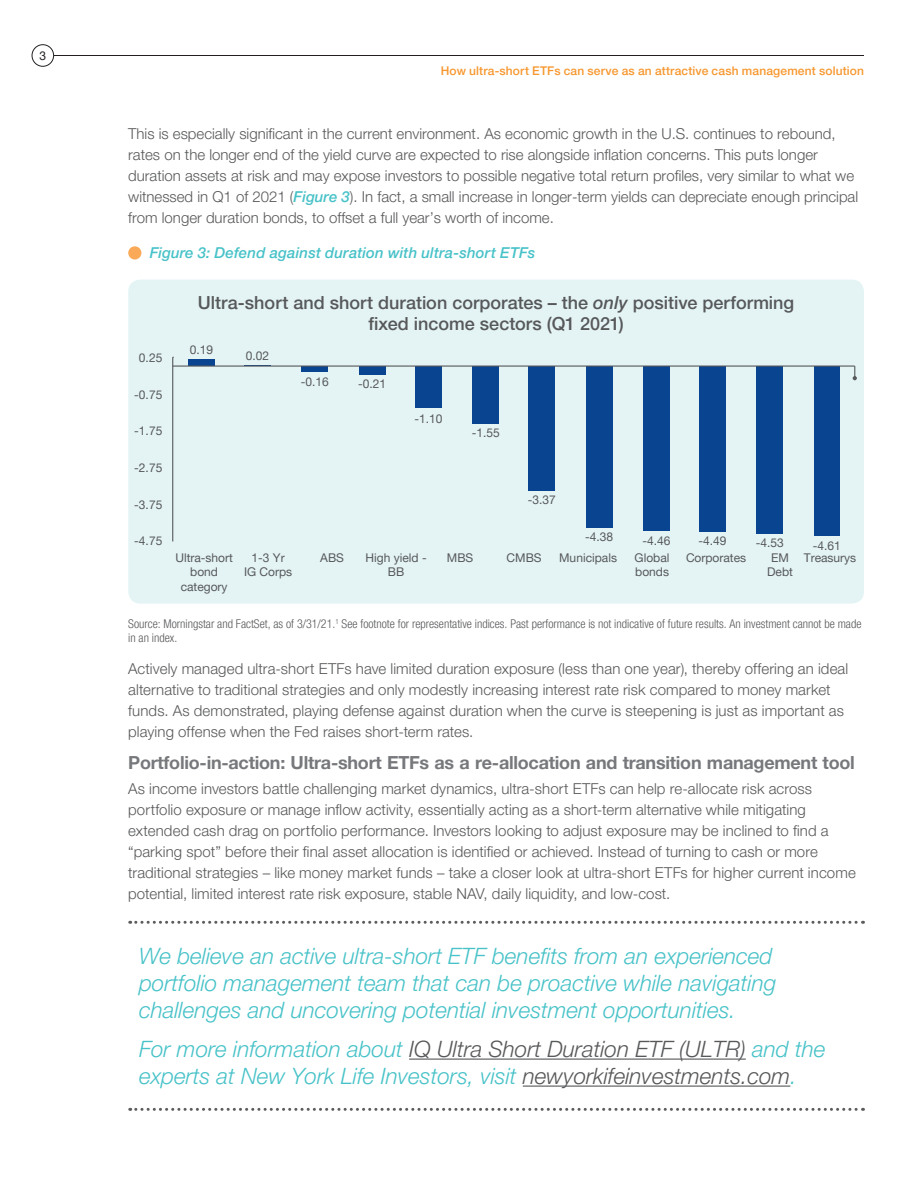
<style>
.page{position:relative;width:918px;height:1188px;background:#fff}
.page>*{position:absolute;margin:0;border:0;box-sizing:border-box;transform-origin:0 0}
.K_body_text{font:italic 300 22.5px/27px "Helvetica Neue LT Pro";color:#47c2c8}
.K_body_text-2{font:500 18px/21px "Helvetica Neue LT Pro";color:#57585a;text-align:center}
.Body_Text__11pt_13{font:700 18px "Helvetica Neue LT Pro";letter-spacing:-.015em;color:#76787b}
.K_body_text-3{font:300 15px/21px "Helvetica Neue LT Pro";letter-spacing:.005em;color:#57585a}
.K_body_text-4{font:italic 500 15px "Helvetica Neue LT Pro";letter-spacing:.01em;color:#47c2c8}
.t1{font:12px/14.4px "Helvetica Neue LT Pro";color:#57585a;text-align:center}
.K_body_text-5{font:300 condensed 12px/13.5px "Helvetica Neue LT Pro";color:#57585a}
.t2{font:500 12px "Helvetica Neue LT Pro";letter-spacing:.015em;color:#f7972e}
.t3{font:12px "Helvetica Neue LT Pro";color:#231f20}
.s1{font-weight:500;font-style:italic;color:#47c2c8}
.s2{font-style:italic}
.s3{color:#57585a}
</style>
<div class="page">
<hr style="left:54px;top:55px;width:810px;height:1px;background:#231f20">
<div style="left:32px;top:44px;width:22px;height:23px;border:1px solid #231f20;border-radius:50%"></div>
<div style="left:128px;top:280px;width:736px;height:324px;background:#e4f4f5;border-radius:12px"></div>
<div style="left:128px;top:246px;width:13px;height:14px;background:#f9a957;border-radius:50%"></div>
<div style="left:188px;top:359px;width:27px;height:7px;background:#094491"></div>
<svg style="left:244px;top:365px;width:27px;height:1px"></svg>
<div style="left:301px;top:366px;width:27px;height:6px;background:#094491"></div>
<div style="left:359px;top:366px;width:27px;height:8px;background:#094491"></div>
<div style="left:415px;top:366px;width:27px;height:41px;background:#094491"></div>
<div style="left:472px;top:366px;width:27px;height:58px;background:#094491"></div>
<div style="left:528px;top:366px;width:27px;height:125px;background:#094491"></div>
<div style="left:586px;top:366px;width:27px;height:162px;background:#094491"></div>
<div style="left:643px;top:366px;width:27px;height:165px;background:#094491"></div>
<div style="left:699px;top:366px;width:27px;height:166px;background:#094491"></div>
<div style="left:757px;top:366px;width:26px;height:168px;background:#094491"></div>
<div style="left:814px;top:366px;width:25px;height:170px;background:#094491"></div>
<svg style="left:853px;top:366px;width:4px;height:14px"></svg>
<hr style="left:172px;top:357px;width:1px;height:184px;background:#57585a">
<hr style="left:173px;top:366px;width:682px;height:1px;background:#57585a">
<hr style="left:409px;top:1059px;width:337px;height:1px;background:#57585a">
<hr style="left:523px;top:1086px;width:267px;height:1px;background:#57585a">
<svg style="left:130px;top:921px;width:733px;height:3px"></svg>
<svg style="left:130px;top:1108px;width:733px;height:3px"></svg>
<p class="t3" style="left:39px;top:48px;width:8px">3</p>
<p class="t2" style="left:441px;top:63px;width:425px">How ultra-short ETFs can serve as an attractive cash management solution</p>
<p class="K_body_text-3" style="left:128px;top:123px;width:731px">This is especially significant in the current environment. As economic growth in the U.S. continues to rebound, rates on the longer end of the yield curve are expected to rise alongside inflation concerns. This puts longer duration assets at risk and may expose investors to possible negative total return profiles, very similar to what we witnessed in Q1 of 2021 (<span class="s1">Figure 3</span>). In fact, a small increase in longer-term yields can depreciate enough principal from longer duration bonds, to offset a full year’s worth of income.</p>
<p class="K_body_text-4" style="left:150px;top:244px;width:387px">Figure 3: Defend against duration with ultra-short ETFs</p>
<p class="K_body_text-2" style="left:198px;top:292px;width:598px">Ultra-short and short duration corporates – the <span class="s2">only</span> positive performing fixed income sectors (Q1 2021)</p>
<p class="t1" style="left:139px;top:350px;width:25px">0.25</p>
<p class="t1" style="left:134px;top:387px;width:30px">-0.75</p>
<p class="t1" style="left:134px;top:424px;width:30px">-1.75</p>
<p class="t1" style="left:134px;top:460px;width:30px">-2.75</p>
<p class="t1" style="left:134px;top:497px;width:30px">-3.75</p>
<p class="t1" style="left:134px;top:534px;width:30px">-4.75</p>
<p class="t1" style="left:190px;top:342px;width:25px">0.19</p>
<p class="t1" style="left:246px;top:348px;width:25px">0.02</p>
<p class="t1" style="left:301px;top:374px;width:30px">-0.16</p>
<p class="t1" style="left:358px;top:376px;width:30px">-0.21</p>
<p class="t1" style="left:414px;top:411px;width:30px">-1.10</p>
<p class="t1" style="left:472px;top:426px;width:30px">-1.55</p>
<p class="t1" style="left:528px;top:493px;width:30px">-3.37</p>
<p class="t1" style="left:585px;top:530px;width:30px">-4.38</p>
<p class="t1" style="left:643px;top:533px;width:30px">-4.46</p>
<p class="t1" style="left:699px;top:534px;width:30px">-4.49</p>
<p class="t1" style="left:756px;top:535px;width:30px">-4.53</p>
<p class="t1" style="left:813px;top:538px;width:30px">-4.61</p>
<p class="t1" style="left:175px;top:550px;width:59px">Ultra-short bond category</p>
<p class="t1" style="left:244px;top:550px;width:50px">1-3 Yr<br>IG Corps</p>
<p class="t1" style="left:320px;top:550px;width:25px">ABS</p>
<p class="t1" style="left:366px;top:550px;width:63px">High yield -<br>BB</p>
<p class="t1" style="left:447px;top:550px;width:28px">MBS</p>
<p class="t1" style="left:507px;top:550px;width:37px">CMBS</p>
<p class="t1" style="left:559px;top:550px;width:59px">Municipals</p>
<p class="t1" style="left:635px;top:550px;width:36px;text-align:left">Global bonds</p>
<p class="t1" style="left:686px;top:550px;width:62px">Corporates</p>
<p class="t1" style="left:767px;top:550px;width:27px">EM<br>Debt</p>
<p class="t1" style="left:804px;top:550px;width:54px">Treasurys</p>
<p class="K_body_text-5" style="left:128px;top:617px;width:735px">Source: Morningstar and FactSet, as of 3/31/21.<sup>1</sup> See footnote for representative indices. Past performance is not indicative of future results. An investment cannot be made in an index.</p>
<p class="K_body_text-3" style="left:128px;top:658px;width:722px">Actively managed ultra-short ETFs have limited duration exposure (less than one year), thereby offering an ideal alternative to traditional strategies and only modestly increasing interest rate risk compared to money market funds. As demonstrated, playing defense against duration when the curve is steepening is just as important as playing offense when the Fed raises short-term rates.</p>
<p class="Body_Text__11pt_13" style="left:128px;top:751px;width:728px">Portfolio-in-action: Ultra-short ETFs as a re-allocation and transition management tool</p>
<p class="K_body_text-3" style="left:128px;top:778px;width:729px">As income investors battle challenging market dynamics, ultra-short ETFs can help re-allocate risk across portfolio exposure or manage inflow activity, essentially acting as a short-term alternative while mitigating extended cash drag on portfolio performance. Investors looking to adjust exposure may be inclined to find a “parking spot” before their final asset allocation is identified or achieved. Instead of turning to cash or more traditional strategies – like money market funds – take a closer look at ultra-short ETFs for higher current income potential, limited interest rate risk exposure, stable NAV, daily liquidity, and low-cost.</p>
<p class="K_body_text" style="left:139px;top:942px;width:639px">We believe an active ultra-short ETF benefits from an experienced portfolio management team that can be proactive while navigating challenges and uncovering potential investment opportunities.</p>
<p class="K_body_text" style="left:139px;top:1035px;width:688px">For more information about <span class="s3">IQ Ultra Short Duration ETF (ULTR)</span> and the experts at New York Life Investors, visit <span class="s3">newyorkifeinvestments.com</span>.</p>
</div>
